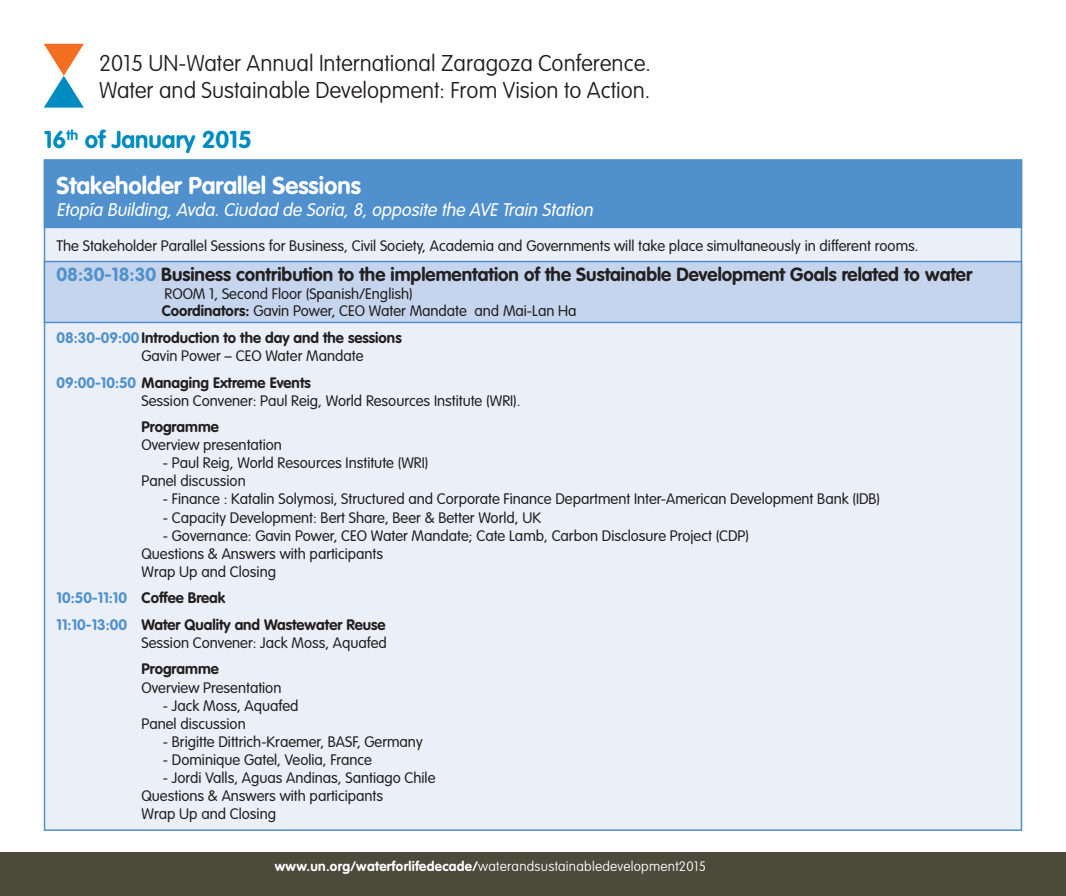
<style>
.page{position:relative;width:1066px;height:896px;background:#fff}
.page>*{position:absolute;margin:0;border:0;box-sizing:border-box;transform-origin:0 0}
.t1{font:700 24px "VAG Rounded";color:#fff}
.t2{font:700 24px "VAG Rounded";color:#008bc1}
.t3{font:100 22.5px/27px "VAG Rounded";color:#231f20}
.t4{font:700 18.75px "VAG Rounded";color:#231f20}
.t5{font:italic 300 18px "VAG Rounded";color:#fff}
.t6{font:300 15px/18px "VAG Rounded";color:#231f20}
.t7{font:700 15px/18px "VAG Rounded";color:#231f20}
.t8{font:100 13.5px "VAG Rounded";letter-spacing:.02em;color:#fff}
.s1{color:#5090cc}
.s2{font-weight:700}
.s3{font-weight:300}
.s4{font-weight:700;color:#5090cc}
</style>
<div class="page">
<svg style="left:44px;top:44px;width:40px;height:64px"></svg>
<div style="left:0;top:852px;width:1064px;height:43px;background:#4c4a3b"></div>
<hr style="left:1064px;top:852px;width:1px;height:43px;background:#4c4a3b">
<div style="left:44px;top:159px;width:978px;height:671px;background:#ebf0f8;border:2px solid #5090cc"></div>
<div style="left:44px;top:261px;width:978px;height:62px;background:#c5d5ed;border:2px solid #5090cc"></div>
<div style="left:44px;top:159px;width:978px;height:69px;background:#5090cc;border:2px solid #5090cc"></div>
<h2 class="t3" style="left:99px;top:50px;width:553px">2015 UN-Water Annual International Zaragoza Conference.<br>Water and Sustainable Development: From Vision to Action.</h2>
<h1 class="t2" style="left:44px;top:125px;width:210px">16<sup>th</sup> of January 2015</h1>
<h1 class="t1" style="left:57px;top:171px;width:306px">Stakeholder Parallel Sessions</h1>
<p class="t5" style="left:57px;top:199px;width:541px">Etopía Building,Avda.Ciudad de Soria,8,opposite the AVE Train Station</p>
<p class="t6" style="left:57px;top:236px;width:863px">The Stakeholder Parallel Sessions for Business, Civil Society, Academia and Governments will take place simultaneously in different rooms.</p>
<p class="t4" style="left:57px;top:263px;width:917px"><span class="s1">08:30-18:30</span> Business contribution to the implementation of the Sustainable Development Goals related to water</p>
<p class="t6" style="left:162px;top:285px;width:416px;line-height:17.5px">ROOM 1, Second Floor (Spanish/English)<br><span class="s2">Coordinators:</span> Gavin Power, CEO Water Mandate and Mai-Lan Ha</p>
<p class="t7" style="left:142px;top:328px;width:261px;text-indent:-85px"><span class="s1">08:30-09:00</span> Introduction to the day and the sessions<br><span class="s3">Gavin Power – CEO Water Mandate</span></p>
<p class="t6" style="left:142px;top:373px;width:380px;text-indent:-85px"><span class="s4">09:00-10:50</span> <span class="s2">Managing Extreme Events<br></span>Session Convener: Paul Reig, World Resources Institute (WRI).</p>
<p class="t7" style="left:142px;top:418px;width:79px">Programme</p>
<p class="t6" style="left:142px;top:436px;width:142px">Overview presentation</p>
<p class="t6" style="left:142px;top:454px;width:288px;text-indent:21px">- Paul Reig, World Resources Institute (WRI)<br>Panel discussion</p>
<p class="t6" style="left:163px;top:490px;width:719px">- Finance : Katalin Solymosi, Structured and Corporate Finance Department Inter-American Development Bank (IDB)</p>
<p class="t6" style="left:163px;top:508px;width:379px">- Capacity Development: Bert Share, Beer &amp; Better World, UK</p>
<p class="t6" style="left:142px;top:526px;width:609px;text-indent:21px">- Governance: Gavin Power, CEO Water Mandate; Cate Lamb, Carbon Disclosure Project (CDP)<br>Questions &amp; Answers with participants<br>Wrap Up and Closing</p>
<p class="t7" style="left:57px;top:584px;width:330px;line-height:26.5px"><span class="s1">10:50-11:10</span> Coffee Break<br><span class="s1">11:10-13:00</span> Water Quality and Wastewater Reuse</p>
<p class="t6" style="left:142px;top:633px;width:247px">Session Convener: Jack Moss, Aquafed</p>
<p class="t7" style="left:142px;top:660px;width:79px">Programme</p>
<p class="t6" style="left:142px;top:678px;width:141px">Overview Presentation</p>
<p class="t6" style="left:142px;top:696px;width:158px;text-indent:21px">- Jack Moss, Aquafed<br>Panel discussion</p>
<p class="t6" style="left:163px;top:732px;width:261px">- Brigitte Dittrich-Kraemer, BASF, Germany</p>
<p class="t6" style="left:163px;top:750px;width:211px">- Dominique Gatel, Veolia, France</p>
<p class="t6" style="left:142px;top:768px;width:295px;text-indent:21px">- Jordi Valls, Aguas Andinas, Santiago Chile<br>Questions &amp; Answers with participants<br>Wrap Up and Closing</p>
<p class="t8" style="left:275px;top:858px;width:433px"><span class="s2">www.un.org/waterforlifedecade/</span>waterandsustainabledevelopment2015</p>
</div>
